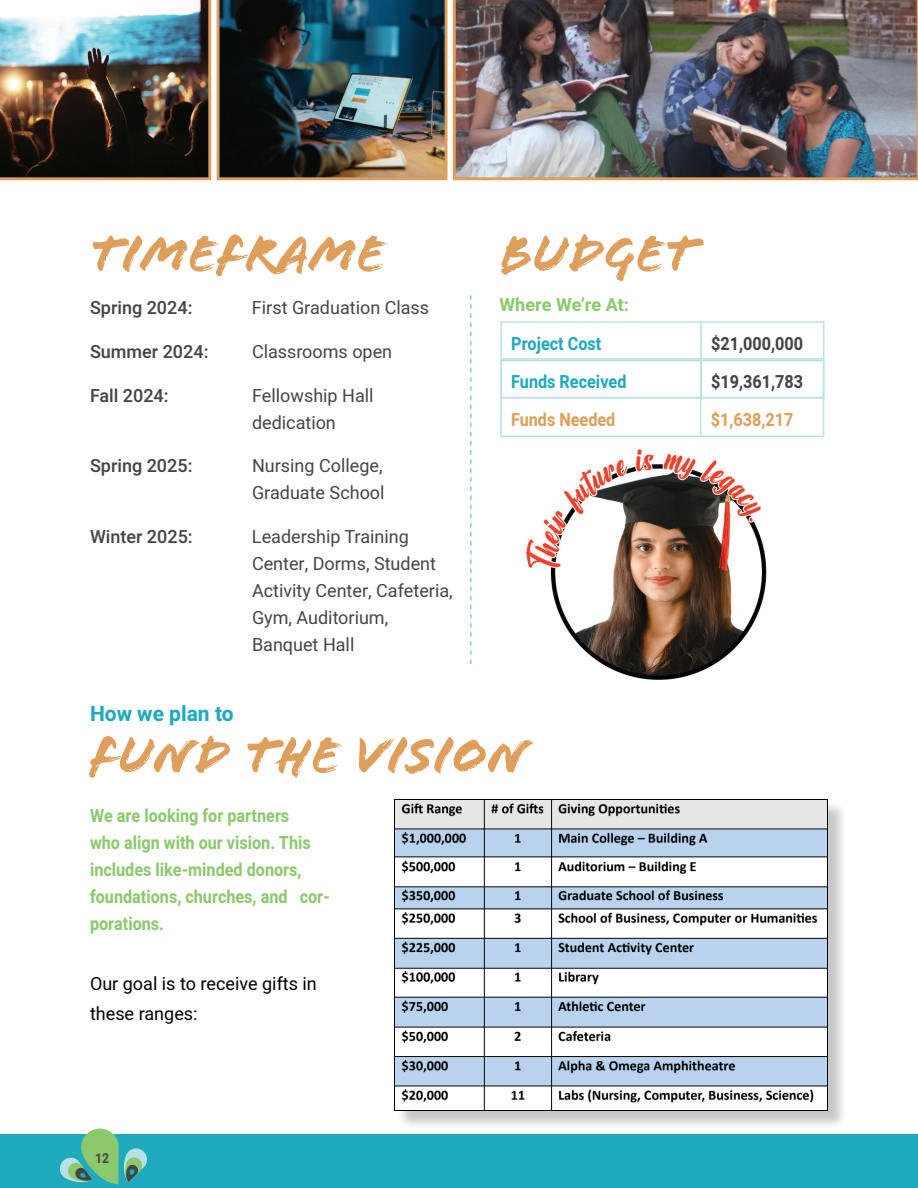
<style>
.page{position:relative;width:918px;height:1188px;background:#fff}
.page>*{position:absolute;margin:0;border:0;box-sizing:border-box;transform-origin:0 0}
.t1{font:54px "Flood Std";color:#dd9f5b}
.t2{font:700 21px "Heebo";color:#20aabe}
.t3{font:18px/27px "Heebo";color:#434744}
.t4{font:700 18px/27px "Heebo";color:#8cc96c;scale:.9 1}
.t5{font:500 18px "Heebo";color:#434744}
.t6{font:18px "Heebo";color:#000}
.t7{font:700 18px "Heebo";color:#20aabe;scale:.9 1}
.t8{font:700 18px "Heebo";color:#434744;scale:.9 1}
.t9{font:700 18px "Heebo";color:#dd9f5b;scale:.9 1}
.t10{font:700 18px "Heebo";color:#8cc96c}
.t11{font:700 13.5px "Heebo";color:#434744;scale:.9 1}
</style>
<div class="page">
<img style="left:0;top:0;width:918px;height:664px">
<svg style="left:470px;top:295px;width:1px;height:369px"></svg>
<hr style="left:701px;top:360px;width:123px;height:1px;background:#b7e0e9">
<hr style="left:701px;top:436px;width:123px;height:1px;background:#b7e0e9">
<hr style="left:500px;top:360px;width:201px;height:1px;background:#b7e0e9">
<hr style="left:500px;top:398px;width:2px;height:38px;background:#b7e0e9">
<hr style="left:700px;top:398px;width:2px;height:38px;background:#b7e0e9">
<hr style="left:500px;top:436px;width:201px;height:1px;background:#b7e0e9">
<hr style="left:823px;top:398px;width:1px;height:38px;background:#b7e0e9">
<hr style="left:701px;top:321px;width:123px;height:2px;background:#b7e0e9">
<hr style="left:701px;top:358px;width:123px;height:2px;background:#b7e0e9">
<hr style="left:701px;top:397px;width:123px;height:2px;background:#b7e0e9">
<hr style="left:500px;top:321px;width:201px;height:2px;background:#b7e0e9">
<hr style="left:500px;top:323px;width:2px;height:35px;background:#b7e0e9">
<hr style="left:700px;top:323px;width:2px;height:35px;background:#b7e0e9">
<hr style="left:500px;top:358px;width:201px;height:2px;background:#b7e0e9">
<hr style="left:500px;top:360px;width:2px;height:37px;background:#b7e0e9">
<hr style="left:700px;top:360px;width:2px;height:37px;background:#b7e0e9">
<hr style="left:500px;top:397px;width:201px;height:2px;background:#b7e0e9">
<hr style="left:823px;top:323px;width:1px;height:35px;background:#b7e0e9">
<hr style="left:823px;top:360px;width:1px;height:37px;background:#b7e0e9">
<img style="left:510px;top:449px;width:306px;height:231px">
<div style="left:397px;top:801px;width:450px;height:329px;background:#231f20;opacity:.25"></div>
<img style="left:394px;top:799px;width:434px;height:312px">
<div style="left:0;top:1134px;width:918px;height:54px;background:#20aabe"></div>
<svg style="left:60px;top:1128px;width:87px;height:57px"></svg>
<p class="t1" style="left:90px;top:223px;width:297px">TIMEFRAME</p>
<p class="t1" style="left:499px;top:223px;width:198px">BUDGET</p>
<p class="t5" style="left:90px;top:295px;width:104px">Spring 2024:</p>
<p class="t3" style="left:252px;top:294px;width:179px">First Graduation Class</p>
<p class="t5" style="left:90px;top:339px;width:120px">Summer 2024:</p>
<p class="t3" style="left:252px;top:338px;width:142px">Classrooms open</p>
<p class="t5" style="left:90px;top:383px;width:80px">Fall 2024:</p>
<p class="t3" style="left:252px;top:382px;width:123px">Fellowship Hall dedication</p>
<p class="t5" style="left:90px;top:453px;width:104px">Spring 2025:</p>
<p class="t3" style="left:252px;top:452px;width:134px">Nursing College,<br>Graduate School</p>
<p class="t5" style="left:90px;top:524px;width:104px">Winter 2025:</p>
<p class="t3" style="left:252px;top:523px;width:202px">Leadership Training<br>Center, Dorms, Student<br>Activity Center, Cafeteria,<br>Gym, Auditorium,</p>
<p class="t3" style="left:252px;top:631px;width:104px">Banquet Hall</p>
<p class="t2" style="left:90px;top:699px;width:145px">How we plan to</p>
<p class="t10" style="left:500px;top:292px;width:131px">Where We’re At:</p>
<p class="t7" style="left:511px;top:331px;width:102px">Project Cost</p>
<p class="t8" style="left:711px;top:331px;width:104px">$21,000,000</p>
<p class="t7" style="left:511px;top:369px;width:130px">Funds Received</p>
<p class="t8" style="left:711px;top:369px;width:104px">$19,361,783</p>
<p class="t9" style="left:511px;top:407px;width:117px">Funds Needed</p>
<p class="t9" style="left:711px;top:407px;width:93px">$1,638,217</p>
<p class="t1" style="left:90px;top:724px;width:440px">FUND THE VISION</p>
<p class="t4" style="left:90px;top:802px;width:268px">We are looking for partners<br>who align with our vision. This includes like-minded donors, foundations, churches, and cor&shy;porations.</p>
<p class="t6" style="left:90px;top:971px;width:228px">Our goal is to receive gifts in</p>
<p class="t6" style="left:90px;top:1001px;width:109px">these ranges:</p>
<p class="t11" style="left:95px;top:1149px;width:17px">12</p>
</div>
